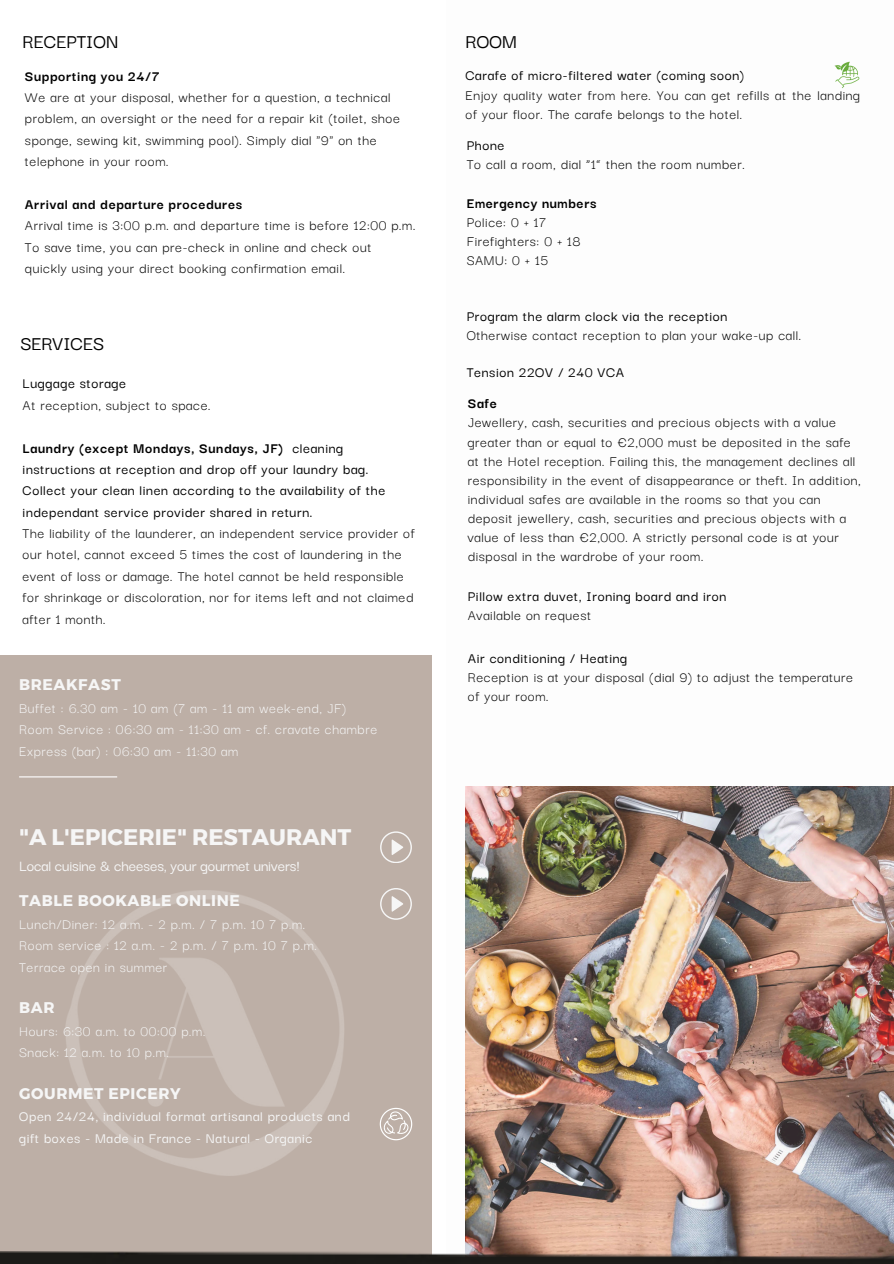
<style>
.page{position:relative;width:894px;height:1264px;background:#fff}
.page>*{position:absolute;margin:0;border:0;box-sizing:border-box;transform-origin:0 0}
.t1{font:700 22.5px "Montserrat";color:#f6f6f6}
.t2{font:500 21px "Darker Grotesque";color:#000}
.t3{font:500 16.5px "Darker Grotesque";letter-spacing:-.005em;color:#f6f6f6}
.t4{font:15.45px/19.2px "Darker Grotesque";letter-spacing:.04em;color:#000}
.t5{font:500 15.45px/21.3px "Darker Grotesque";letter-spacing:.04em;color:#000}
.t6{font:15.45px/21.3px "Darker Grotesque";letter-spacing:.04em;color:#f6f6f6}
.t7{font:500 15.45px/21.3px "Darker Grotesque";letter-spacing:.04em;color:#f6f6f6}
.t8{font:700 15.45px "Darker Grotesque";letter-spacing:.04em;color:#000}
.t9{font:700 15.45px "Montserrat";letter-spacing:.04em;color:#f6f6f6}
.s1{font-weight:700}
</style>
<div class="page">
<img style="left:465px;top:61px;width:428px;height:1190px">
<img style="left:832px;top:62px;width:27px;height:27px">
<div style="left:0;top:655px;width:432px;height:608px;background:#bdafa6"></div>
<svg style="left:380px;top:831px;width:31px;height:31px"></svg>
<svg style="left:380px;top:888px;width:31px;height:31px"></svg>
<hr style="left:19px;top:776px;width:98px;height:1px;background:#fff">
<img style="left:65px;top:890px;width:279px;height:286px">
<svg style="left:379px;top:1107px;width:33px;height:33px"></svg>
<img style="left:0;top:1251px;width:893px;height:12px">
<p class="t2" style="left:23px;top:26px;width:97px">RECEPTION</p>
<p class="t8" style="left:25px;top:64px;width:136px">Supporting you 24/7</p>
<p class="t4" style="left:25px;top:85px;width:376px;line-height:21.3px">We are at your disposal, whether for a question, a technical problem, an oversight or the need for a repair kit (toilet, shoe sponge, sewing kit, swimming pool). Simply dial "9" on the telephone in your room.</p>
<p class="t8" style="left:25px;top:192px;width:219px">Arrival and departure procedures</p>
<h1 class="t4" style="left:25px;top:214px;width:392px;line-height:21.3px">Arrival time is 3:00 p.m. and departure time is before 12:00 p.m.<br>To save time, you can pre-check in online and check out quickly using your direct booking confirmation email.</h1>
<p class="t2" style="left:20px;top:328px;width:85px">SERVICES</p>
<p class="t5" style="left:23px;top:372px;width:105px">Luggage storage</p>
<p class="t4" style="left:23px;top:394px;width:189px">At reception, subject to space.</p>
<p class="t5" style="left:23px;top:436px;width:364px"><span class="s1">Laundry (except Mondays, Sundays, JF)</span> cleaning instructions at reception and drop off your laundry bag.<br>Collect your clean linen according to the availability of the independant service provider shared in return.</p>
<h1 class="t4" style="left:23px;top:521px;width:393px;line-height:21.3px">The liability of the launderer, an independent service provider of our hotel, cannot exceed 5 times the cost of laundering in the event of loss or damage. The hotel cannot be held responsible for shrinkage or discoloration, nor for items left and not claimed after 1 month.</h1>
<p class="t9" style="left:19px;top:675px;width:103px">BREAKFAST</p>
<p class="t6" style="left:19px;top:696px;width:359px">Buffet : 6.30 am - 10 am (7 am - 11 am week-end, JF)<br>Room Service : 06:30 am - 11:30 am - cf. cravate chambre<br>Express (bar) : 06:30 am - 11:30 am</p>
<h1 class="t1" style="left:19px;top:823px;width:333px">"A L'EPICERIE" RESTAURANT</h1>
<p class="t3" style="left:19px;top:853px;width:282px">Local cuisine &amp; cheeses, your gourmet univers!</p>
<p class="t9" style="left:19px;top:891px;width:222px">TABLE BOOKABLE ONLINE</p>
<p class="t6" style="left:19px;top:912px;width:299px">Lunch/Diner: 12 a.m. - 2 p.m. / 7 p.m. 10 7 p.m.<br>Room service : 12 a.m. - 2 p.m. / 7 p.m. 10 7 p.m.<br>Terrace open in summer</p>
<p class="t9" style="left:19px;top:998px;width:37px">BAR</p>
<p class="t6" style="left:19px;top:1019px;width:188px">Hours: 6:30 a.m. to 00:00 p.m.<br>Snack: 12 a.m. to 10 p.m.</p>
<p class="t9" style="left:19px;top:1083px;width:163px">GOURMET EPICERY</p>
<p class="t7" style="left:19px;top:1104px;width:332px">Open 24/24, individual format artisanal products and gift boxes - Made in France - Natural - Organic</p>
<p class="t2" style="left:465px;top:26px;width:53px">ROOM</p>
<p class="t5" style="left:465px;top:64px;width:280px">Carafe of micro-filtered water (coming soon)</p>
<p class="t4" style="left:465px;top:84px;width:396px">Enjoy quality water from here. You can get refills at the landing of your floor. The carafe belongs to the hotel.</p>
<p class="t5" style="left:466px;top:134px;width:39px">Phone</p>
<p class="t4" style="left:466px;top:154px;width:279px">To call a room, dial “1” then the room number.</p>
<h2 class="t8" style="left:466px;top:191px;width:131px">Emergency numbers</h2>
<p class="t4" style="left:466px;top:211px;width:81px">Police: 0 + 17</p>
<p class="t4" style="left:466px;top:230px;width:116px">Firefighters: 0 + 18</p>
<p class="t4" style="left:466px;top:249px;width:83px">SAMU: 0 + 15</p>
<p class="t5" style="left:466px;top:304px;width:262px">Program the alarm clock via the reception</p>
<p class="t4" style="left:466px;top:324px;width:336px">Otherwise contact reception to plan your wake-up call.</p>
<p class="t5" style="left:466px;top:360px;width:159px">Tension 22OV / 240 VCA</p>
<p class="t8" style="left:467px;top:392px;width:30px">Safe</p>
<p class="t4" style="left:467px;top:412px;width:394px">Jewellery, cash, securities and precious objects with a value greater than or equal to €2,000 must be deposited in the safe at the Hotel reception. Failing this, the management declines all responsibility in the event of disappearance or theft. In addition, individual safes are available in the rooms so that you can deposit jewellery, cash, securities and precious objects with a value of less than €2,000. A strictly personal code is at your disposal in the wardrobe of your room.</p>
<p class="t5" style="left:467px;top:584px;width:260px">Pillow extra duvet, Ironing board and iron</p>
<p class="t4" style="left:467px;top:604px;width:125px">Available on request</p>
<p class="t5" style="left:467px;top:646px;width:161px">Air conditioning / Heating</p>
<p class="t4" style="left:467px;top:666px;width:387px">Reception is at your disposal (dial 9) to adjust the temperature of your room.</p>
</div>
